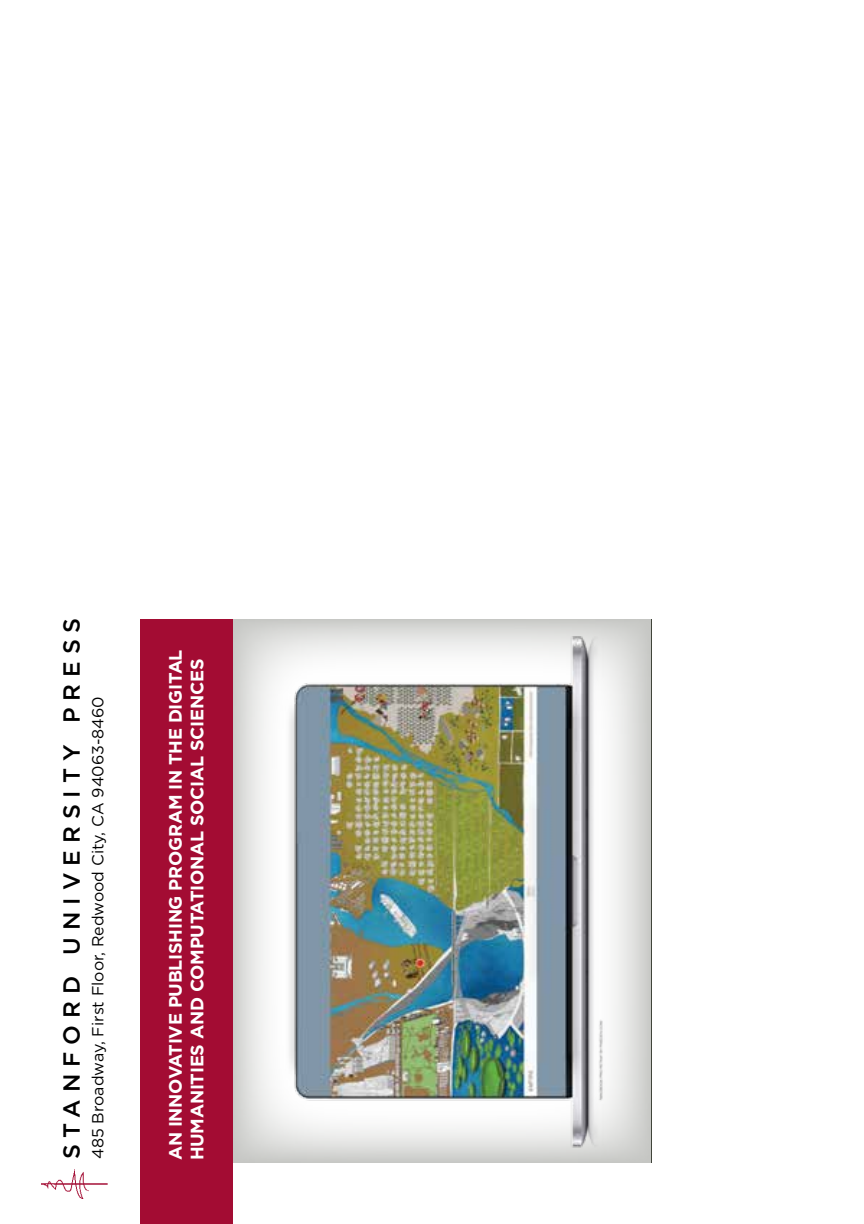
<style>
.page{position:relative;width:864px;height:1224px;background:#fff}
.page>*{position:absolute;margin:0;border:0;box-sizing:border-box;transform-origin:0 0}
.t1{font:500 23.4px "Gotham";letter-spacing:.3em;color:#000}
.t2{font:700 18px/21.6px "Gotham";letter-spacing:-.015em;color:#fff}
.t3{font:16px "Gotham";color:#000}
</style>
<div class="page">
<svg style="left:233px;top:619px;width:418px;height:544px"></svg>
<img style="left:42px;top:1169px;width:66px;height:30px">
<div style="left:140px;top:619px;width:93px;height:605px;background:#a30c33"></div>
<img style="left:275px;top:629px;width:332px;height:525px">
<p class="t1" style="left:56px;top:1159px;width:541px;rotate:-90deg">Stanford University Press</p>
<p class="t3" style="left:88px;top:1159px;width:465px;rotate:-90deg">485 Broadway, First Floor, Redwood City, CA 94063-8460</p>
<p class="t2" style="left:164px;top:1160px;width:513px;rotate:-90deg">An i nnovative publishi ng program i n th e digital h umaniti es and COMPUTATIONAL social sciences</p>
</div>
